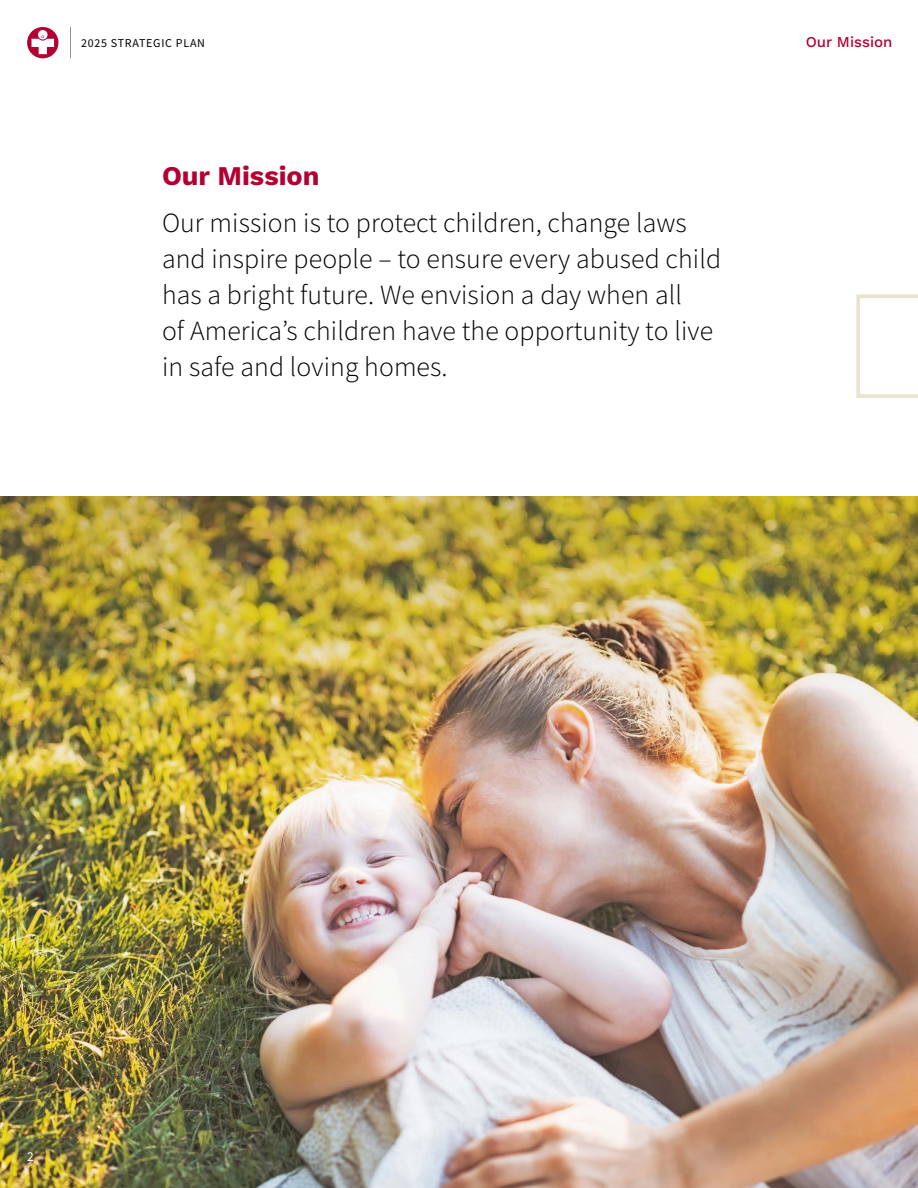
<style>
.page{position:relative;width:918px;height:1188px;background:#fff}
.page>*{position:absolute;margin:0;border:0;box-sizing:border-box;transform-origin:0 0}
.t1{font:300 27.75px/36px "Source Sans Pro";letter-spacing:.005em;color:#000}
.t2{font:700 27px "Work Sans";color:#b30031}
.t3{font:500 15px "Work Sans";color:#b30031}
.t4{font:13.5px "Source Sans Pro";color:#fff}
.t5{font:12px "Source Sans Pro";letter-spacing:.06em;color:#000}
</style>
<div class="page">
<svg style="left:27px;top:27px;width:31px;height:31px"></svg>
<svg style="left:32px;top:30px;width:22px;height:24px"></svg>
<hr style="left:70px;top:27px;width:1px;height:31px;background:#939393">
<img style="left:0;top:497px;width:918px;height:691px">
<svg style="left:856px;top:294px;width:62px;height:104px"></svg>
<p class="t5" style="left:81px;top:35px;width:125px">2025 STRATEGIC PLAN</p>
<p class="t2" style="left:162px;top:160px;width:159px">Our Mission</p>
<p class="t1" style="left:162px;top:204px;width:561px">Our mission is to protect children, change laws and inspire people – to ensure every abused child has a bright future. We envision a day when all<br>of America’s children have the opportunity to live in safe and loving homes.</p>
<p class="t3" style="left:806px;top:33px;width:88px">Our Mission</p>
<p class="t4" style="left:27px;top:1148px;width:8px">2</p>
</div>
